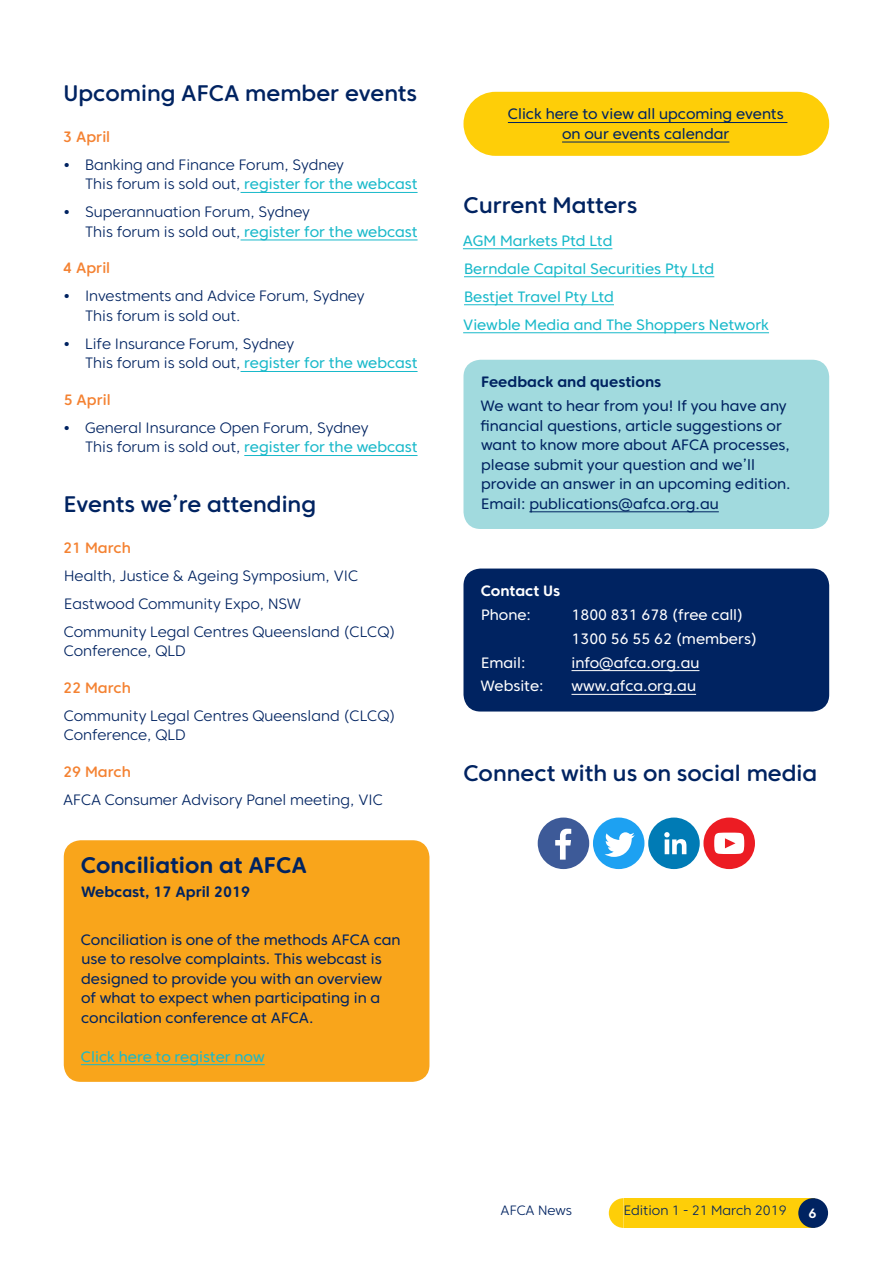
<style>
.page{position:relative;width:893px;height:1263px;background:#fff}
.page>*{position:absolute;margin:0;border:0;box-sizing:border-box;transform-origin:0 0}
.Heading_1{font:500 22.5px "Core Sans CR 55";color:#002361}
.Callout_heading_-_Su{font:700 22.5px "Core Sans CR 65";color:#002361}
.t1{font:300 15px/19.5px "Core Sans CR 35";color:#002361}
.Callout_paragraph{font:15px/19.5px "Core Sans CR 45";color:#002361;text-align:center}
.Callout_heading_-_Su-2{font:15px/19.5px "Core Sans CR 45";color:#002361}
.Callout_heading_-_Su-3{font:15px "Core Sans CR 45";color:#19b9ca}
.Callout_paragraph-2{font:15px/23.7px "Core Sans CR 45";color:#fff}
.Heading_2{font:500 15px "Core Sans CR 55";color:#f48232}
.Callout_paragraph-3{font:700 15px "Core Sans CR 65";color:#002361}
.Callout_heading_-_Su-4{font:700 15px "Core Sans CR 65";color:#002361}
.Callout_paragraph-4{font:700 15px/23.7px "Core Sans CR 65";color:#fff}
.t2{font:300 13.5px "Core Sans CR 35";color:#002361}
.t3{font:700 13.5px "Core Sans CR 65";color:#fff}
.s1{font-family:"Core Sans CR 65";font-weight:700}
.s2{font-family:"Core Sans CR 45";font-weight:400;color:#19b9ca}
.s3{font-family:"Core Sans CR 45";font-weight:400}
</style>
<div class="page">
<div style="left:609px;top:1198px;width:200px;height:30px;background:#fece08"></div>
<div style="left:798px;top:1198px;width:30px;height:30px;background:#002361;border-radius:50%"></div>
<hr style="left:241px;top:192px;width:177px;height:1px;background:#19b9ca">
<hr style="left:241px;top:240px;width:177px;height:1px;background:#19b9ca">
<hr style="left:241px;top:371px;width:177px;height:1px;background:#19b9ca">
<hr style="left:244px;top:455px;width:173px;height:1px;background:#19b9ca">
<div style="left:64px;top:840px;width:365px;height:242px;background:#f9a51b;border-radius:17px"></div>
<hr style="left:81px;top:1064px;width:184px;height:1px;background:#19b9ca">
<hr style="left:463px;top:248px;width:149px;height:1px;background:#19b9ca">
<hr style="left:464px;top:276px;width:250px;height:1px;background:#19b9ca">
<hr style="left:464px;top:304px;width:150px;height:1px;background:#19b9ca">
<hr style="left:463px;top:332px;width:306px;height:1px;background:#19b9ca">
<div style="left:463px;top:360px;width:366px;height:169px;background:#a1dade;border-radius:17px"></div>
<hr style="left:529px;top:511px;width:190px;height:1px;background:#002361">
<div style="left:463px;top:568px;width:366px;height:143px;background:#002361;border-radius:17px"></div>
<hr style="left:571px;top:670px;width:128px;height:1px;background:#fff">
<hr style="left:571px;top:694px;width:125px;height:1px;background:#fff">
<div style="left:463px;top:92px;width:366px;height:64px;background:#fece08;border-radius:32px"></div>
<hr style="left:508px;top:122px;width:279px;height:1px;background:#002361">
<hr style="left:562px;top:142px;width:167px;height:1px;background:#002361">
<div style="left:538px;top:817px;width:51px;height:52px;background:#3d5a98;border-radius:50%"></div>
<svg style="left:555px;top:829px;width:16px;height:31px"></svg>
<div style="left:593px;top:817px;width:51px;height:52px;background:#1da1f2;border-radius:50%"></div>
<svg style="left:604px;top:832px;width:31px;height:25px"></svg>
<div style="left:648px;top:817px;width:52px;height:52px;background:#007bb5;border-radius:50%"></div>
<svg style="left:664px;top:832px;width:22px;height:22px"></svg>
<div style="left:703px;top:817px;width:52px;height:52px;background:#ec1c23;border-radius:50%"></div>
<svg style="left:714px;top:832px;width:30px;height:22px"></svg>
<p class="Heading_1" style="left:63px;top:79px;width:355px">Upcoming AFCA member events</p>
<p class="Heading_2" style="left:63px;top:127px;width:48px">3 April</p>
<p class="t1" style="left:85px;top:155px;width:334px;text-indent:-21px"><span class="s1">•</span> Banking and Finance Forum, Sydney<br>This forum is sold out, <span class="s2">register for the webcast</span></p>
<p class="t1" style="left:85px;top:202px;width:334px;text-indent:-21px"><span class="s1">•</span> Superannuation Forum, Sydney<br>This forum is sold out, <span class="s2">register for the webcast</span></p>
<p class="Heading_2" style="left:63px;top:259px;width:48px">4 April</p>
<p class="t1" style="left:85px;top:286px;width:281px;text-indent:-21px"><span class="s1">•</span> Investments and Advice Forum, Sydney<br>This forum is sold out.</p>
<p class="t1" style="left:85px;top:334px;width:334px;text-indent:-21px"><span class="s1">•</span> Life Insurance Forum, Sydney<br>This forum is sold out, <span class="s2">register for the webcast</span></p>
<p class="Heading_2" style="left:64px;top:390px;width:48px">5 April</p>
<p class="t1" style="left:85px;top:418px;width:334px;text-indent:-21px"><span class="s1">•</span> General Insurance Open Forum, Sydney<br>This forum is sold out, <span class="s2">register for the webcast</span></p>
<p class="Heading_1" style="left:64px;top:490px;width:254px">Events we’re attending</p>
<p class="Heading_2" style="left:63px;top:538px;width:69px">21 March</p>
<p class="t1" style="left:64px;top:566px;width:295px">Health, Justice &amp; Ageing Symposium, VIC</p>
<p class="t1" style="left:64px;top:594px;width:238px">Eastwood Community Expo, NSW</p>
<p class="t1" style="left:64px;top:622px;width:333px">Community Legal Centres Queensland (CLCQ)<br>Conference, QLD</p>
<p class="Heading_2" style="left:63px;top:678px;width:69px">22 March</p>
<p class="t1" style="left:64px;top:706px;width:333px">Community Legal Centres Queensland (CLCQ)<br>Conference, QLD</p>
<p class="Heading_2" style="left:63px;top:762px;width:69px">29 March</p>
<p class="t1" style="left:63px;top:790px;width:321px">AFCA Consumer Advisory Panel meeting, VIC</p>
<p class="Callout_heading_-_Su" style="left:81px;top:851px;width:228px">Conciliation at AFCA</p>
<p class="Callout_heading_-_Su-4" style="left:81px;top:882px;width:171px">Webcast, 17 April 2019</p>
<p class="Callout_heading_-_Su-2" style="left:81px;top:929px;width:321px">Conciliation is one of the methods AFCA can use to resolve complaints. This webcast is designed to provide you with an overview of what to expect when participating in a concilation conference at AFCA.</p>
<p class="Callout_heading_-_Su-3" style="left:81px;top:1047px;width:185px">Click here to register now</p>
<p class="Callout_paragraph" style="left:508px;top:104px;width:277px">Click here to view all upcoming events on our events calendar</p>
<p class="Heading_1" style="left:463px;top:191px;width:175px">Current Matters</p>
<p class="Callout_heading_-_Su-3" style="left:463px;top:231px;width:151px">AGM Markets Ptd Ltd</p>
<p class="Callout_heading_-_Su-3" style="left:464px;top:259px;width:252px">Berndale Capital Securities Pty Ltd</p>
<p class="Callout_heading_-_Su-3" style="left:464px;top:287px;width:151px">Bestjet Travel Pty Ltd</p>
<p class="Callout_heading_-_Su-3" style="left:463px;top:315px;width:307px">Viewble Media and The Shoppers Network</p>
<p class="Callout_paragraph-3" style="left:481px;top:373px;width:182px">Feedback and questions</p>
<p class="Callout_paragraph" style="left:480px;top:396px;width:312px;text-align:left">We want to hear from you! If you have any financial questions, article suggestions or want to know more about AFCA processes, please submit your question and we’ll provide an answer in an upcoming edition.<br>Email: publications@afca.org.au</p>
<p class="Callout_paragraph-4" style="left:481px;top:579px;width:81px">Contact Us<br><span class="s3">Phone:</span></p>
<p class="Callout_paragraph-2" style="left:571px;top:603px;width:187px">1800 831 678 (free call)<br>1300 56 55 62 (members)</p>
<p class="Callout_paragraph-2" style="left:481px;top:650px;width:46px">Email:</p>
<p class="Callout_paragraph-2" style="left:571px;top:650px;width:129px">info@afca.org.au</p>
<p class="Callout_paragraph-2" style="left:481px;top:674px;width:64px">Website:</p>
<p class="Callout_paragraph-2" style="left:571px;top:674px;width:126px">www.afca.org.au</p>
<p class="Heading_1" style="left:463px;top:759px;width:355px">Connect with us on social media</p>
<p class="t2" style="left:501px;top:1202px;width:73px">AFCA News</p>
<p class="t2" style="left:624px;top:1202px;width:164px">Edition 1 - 21 March 2019</p>
<p class="t3" style="left:808px;top:1205px;width:10px">6</p>
</div>
